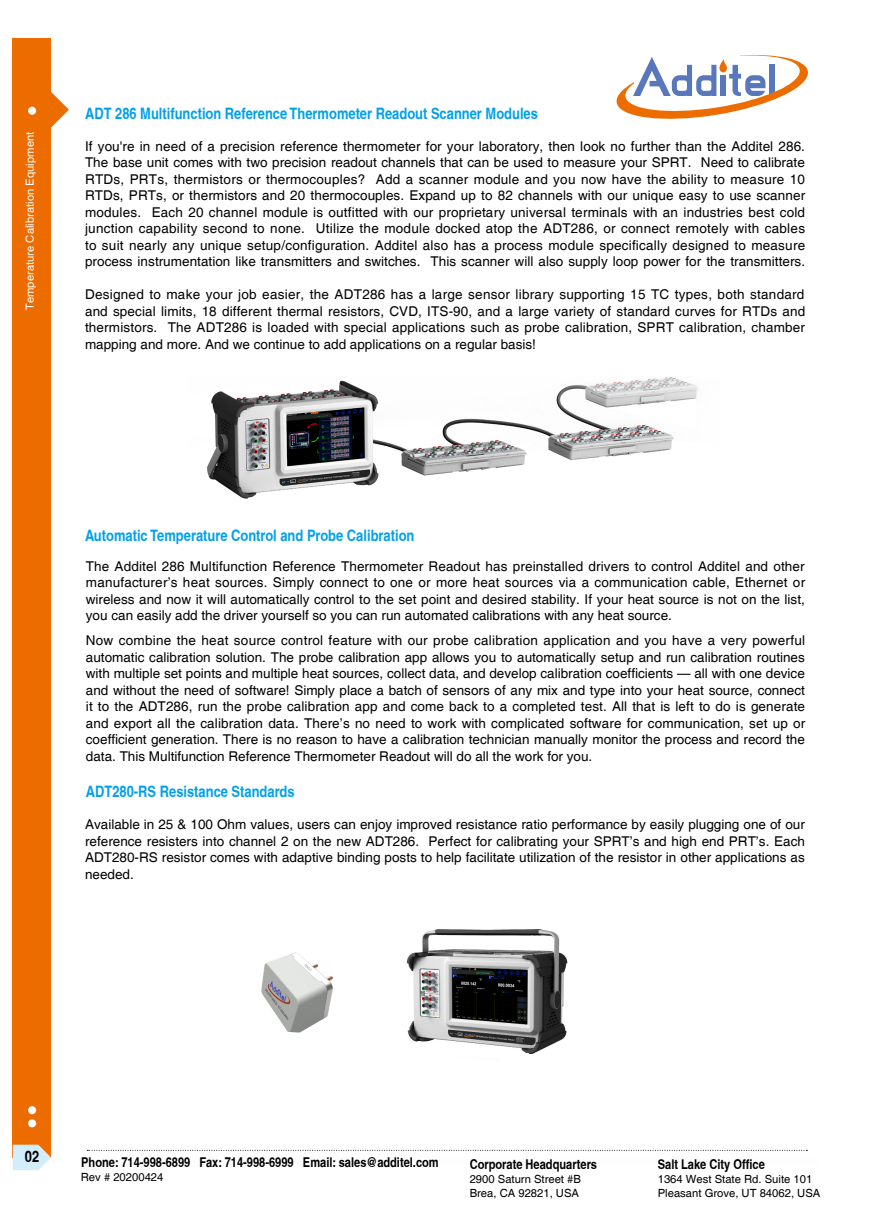
<style>
.page{position:relative;width:893px;height:1212px;background:#fff}
.page>*{position:absolute;margin:0;border:0;box-sizing:border-box;transform-origin:0 0}
.t1{font:700 condensed 15.75px "Helvetica";color:#00a0e9}
.t2{font:700 condensed 15.75px "Helvetica";color:#000}
.t3{font:13.5px/16.5px "Helvetica";color:#000;text-align:justify}
.t4{font:700 condensed 13.5px "Helvetica";color:#000}
.t5{font:11.25px/13.5px "Helvetica";color:#000}
.t6{font:11.25px "Helvetica";color:#fff}
</style>
<div class="page">
<div style="left:13px;top:38px;width:38px;height:1119px;background:#ed6c00"></div>
<svg style="left:51px;top:92px;width:18px;height:36px"></svg>
<svg style="left:616px;top:55px;width:192px;height:64px"></svg>
<div style="left:28px;top:107px;width:8px;height:8px;background:#fff;border-radius:50%"></div>
<div style="left:28px;top:1119px;width:8px;height:8px;background:#fff;border-radius:50%"></div>
<div style="left:28px;top:1106px;width:8px;height:8px;background:#fff;border-radius:50%"></div>
<svg style="left:13px;top:1145px;width:38px;height:25px"></svg>
<svg style="left:87px;top:1150px;width:720px;height:1px"></svg>
<img style="left:406px;top:929px;width:162px;height:125px">
<img style="left:261px;top:952px;width:72px;height:81px">
<img style="left:206px;top:377px;width:492px;height:122px">
<p class="t6" style="left:23px;top:310px;width:180px;rotate:-90deg">Temperature Calibration Equipment</p>
<p class="t1" style="left:85px;top:104px;width:454px">ADT 286 Multifunction Reference Thermometer Readout Scanner Modules</p>
<p class="t3" style="left:85px;top:138px;width:722px">If you're in need of a precision reference thermometer for your laboratory, then look no further than the Additel 286.<br>The base unit comes with two precision readout channels that can be used to measure your SPRT. Need to calibrate RTDs, PRTs, thermistors or thermocouples? Add a scanner module and you now have the ability to measure 10<br>RTDs, PRTs, or thermistors and 20 thermocouples. Expand up to 82 channels with our unique easy to use scanner modules. Each 20 channel module is outfitted with our proprietary universal terminals with an industries best cold junction capability second to none. Utilize the module docked atop the ADT286, or connect remotely with cables to suit nearly any unique setup/configuration. Additel also has a process module specifically designed to measure process instrumentation like transmitters and switches. This scanner will also supply loop power for the transmitters.</p>
<p class="t3" style="left:85px;top:287px;width:722px">Designed to make your job easier, the ADT286 has a large sensor library supporting 15 TC types, both standard and special limits, 18 different thermal resistors, CVD, ITS-90, and a large variety of standard curves for RTDs and thermistors. The ADT286 is loaded with special applications such as probe calibration, SPRT calibration, chamber mapping and more. And we continue to add applications on a regular basis!</p>
<p class="t1" style="left:85px;top:525px;width:331px">Automatic Temperature Control and Probe Calibration</p>
<p class="t3" style="left:86px;top:558px;width:721px">The Additel 286 Multifunction Reference Thermometer Readout has preinstalled drivers to control Additel and other manufacturer’s heat sources. Simply connect to one or more heat sources via a communication cable, Ethernet or wireless and now it will automatically control to the set point and desired stability. If your heat source is not on the list, you can easily add the driver yourself so you can run automated calibrations with any heat source.</p>
<p class="t3" style="left:86px;top:633px;width:721px">Now combine the heat source control feature with our probe calibration application and you have a very powerful automatic calibration solution. The probe calibration app allows you to automatically setup and run calibration routines with multiple set points and multiple heat sources, collect data, and develop calibration coefficients — all with one device and without the need of software! Simply place a batch of sensors of any mix and type into your heat source, connect it to the ADT286, run the probe calibration app and come back to a completed test. All that is left to do is generate and export all the calibration data. There’s no need to work with complicated software for communication, set up or coefficient generation. There is no reason to have a calibration technician manually monitor the process and record the data. This Multifunction Reference Thermometer Readout will do all the work for you.</p>
<p class="t1" style="left:86px;top:781px;width:210px">ADT280-RS Resistance Standards</p>
<p class="t3" style="left:85px;top:817px;width:721px">Available in 25 &amp; 100 Ohm values, users can enjoy improved resistance ratio performance by easily plugging one of our reference resisters into channel 2 on the new ADT286. Perfect for calibrating your SPRT’s and high end PRT’s. Each ADT280-RS resistor comes with adaptive binding posts to help facilitate utilization of the resistor in other applications as needed.</p>
<p class="t2" style="left:25px;top:1147px;width:16px">02</p>
<p class="t4" style="left:81px;top:1154px;width:359px">Phone: 714-998-6899 Fax: 714-998-6999 Email: sales@additel.com</p>
<p class="t5" style="left:81px;top:1170px;width:84px">Rev # 20200424</p>
<p class="t4" style="left:470px;top:1156px;width:129px">Corporate Headquarters</p>
<p class="t5" style="left:470px;top:1173px;width:113px">2900 Saturn Street #B<br>Brea, CA 92821, USA</p>
<p class="t4" style="left:658px;top:1156px;width:109px">Salt Lake City Office</p>
<p class="t5" style="left:658px;top:1173px;width:164px">1364 West State Rd. Suite 101<br>Pleasant Grove, UT 84062, USA</p>
</div>
